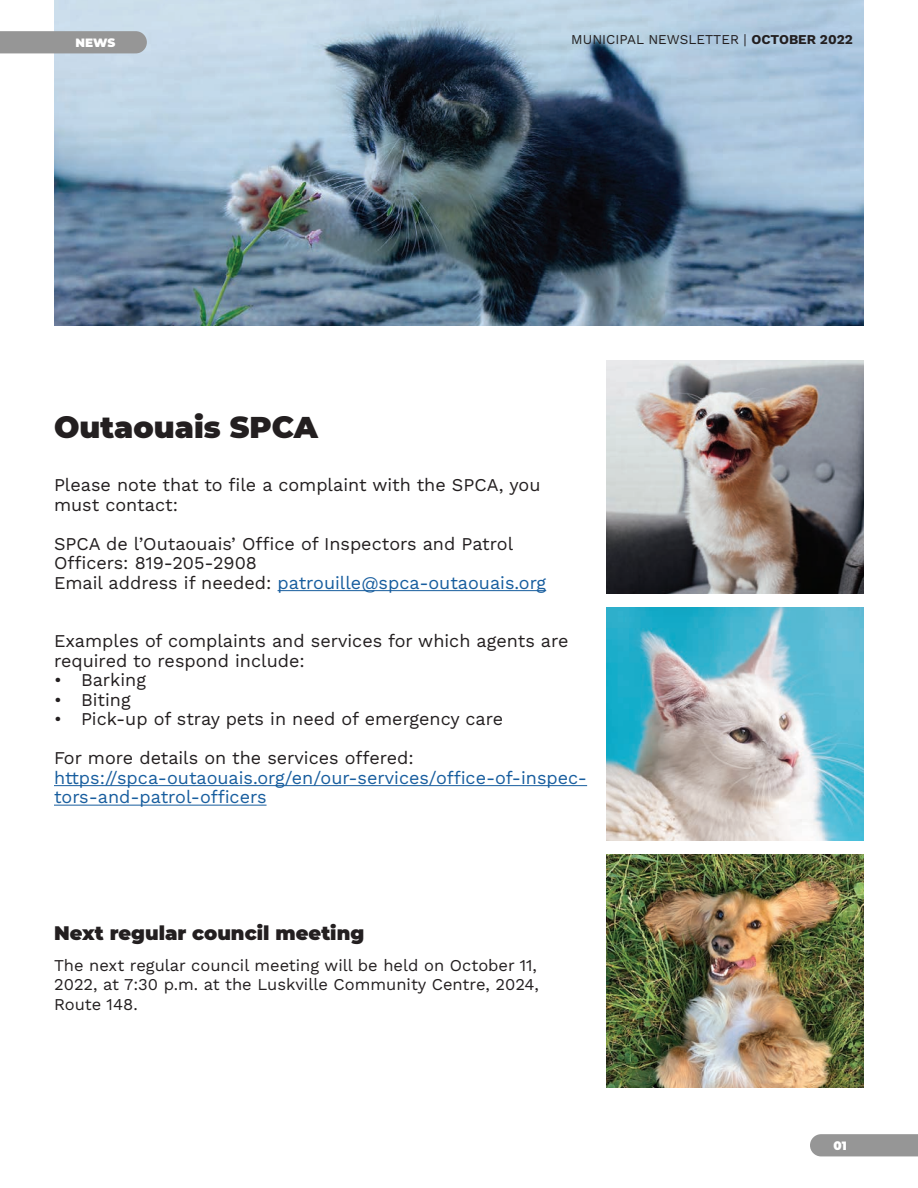
<style>
.page{position:relative;width:918px;height:1188px;background:#fff}
.page>*{position:absolute;margin:0;border:0;box-sizing:border-box;transform-origin:0 0}
.t1{font:900 30px "Montserrat";color:#231f20}
.t2{font:900 19.5px "Montserrat";color:#231f20}
.t3{font:18px/19.5px "Work Sans";color:#231f20}
.t4{font:18px/19.5px "Work Sans";color:#175d9e}
.t5{font:16.5px/19.5px "Work Sans";color:#231f20;text-align:justify}
.t6{font:13.5px "Work Sans";color:#231f20}
.t7{font:900 12px "Montserrat";letter-spacing:-.01em;color:#fff}
.s1{color:#175d9e}
</style>
<div class="page">
<img style="left:54px;top:0;width:810px;height:325px">
<img style="left:606px;top:361px;width:258px;height:233px">
<img style="left:606px;top:608px;width:258px;height:233px">
<img style="left:606px;top:854px;width:258px;height:234px">
<hr style="left:278px;top:590px;width:268px;height:1px;background:#175d9e">
<hr style="left:54px;top:785px;width:533px;height:1px;background:#175d9e">
<hr style="left:54px;top:805px;width:213px;height:1px;background:#175d9e">
<svg style="left:0;top:31px;width:147px;height:22px;background:#989899"></svg>
<div style="left:54px;top:35px;width:83px;height:14px;background:#969696"></div>
<div style="left:810px;top:1134px;width:108px;height:22px;background:#969696"></div>
<p class="t7" style="left:76px;top:34px;width:41px">NEWS</p>
<p class="t6" style="left:571px;top:29px;width:283px">MUNICIPAL NEWSLETTER | OCTOBER 2022</p>
<h1 class="t1" style="left:54px;top:405px;width:266px">Outaouais SPCA</h1>
<p class="t3" style="left:54px;top:475px;width:488px">Please note that to file a complaint with the SPCA, you must contact:</p>
<p class="t3" style="left:54px;top:533px;width:494px">SPCA de l’Outaouais’ Office of Inspectors and Patrol<br>Officers: 819-205-2908<br>Email address if needed: <span class="s1">patrouille@spca-outaouais.org</span></p>
<p class="t3" style="left:54px;top:631px;width:516px">Examples of complaints and services for which agents are required to respond include:</p>
<p class="t3" style="left:54px;top:670px;width:93px">• Barking</p>
<p class="t3" style="left:54px;top:689px;width:78px">• Biting</p>
<p class="t3" style="left:54px;top:699px;width:451px;line-height:39px">• Pick-up of stray pets in need of emergency care<br>For more details on the services offered:</p>
<p class="t4" style="left:54px;top:767px;width:535px">https://spca-outaouais.org/en/our-services/office-of-inspec&shy;tors-and-patrol-officers</p>
<p class="t2" style="left:54px;top:918px;width:312px">Next regular council meeting</p>
<p class="t5" style="left:54px;top:955px;width:486px">The next regular council meeting will be held on October 11, 2022, at 7:30 p.m. at the Luskville Community Centre, 2024, Route 148.</p>
<p class="t7" style="left:834px;top:1137px;width:15px">01</p>
</div>
